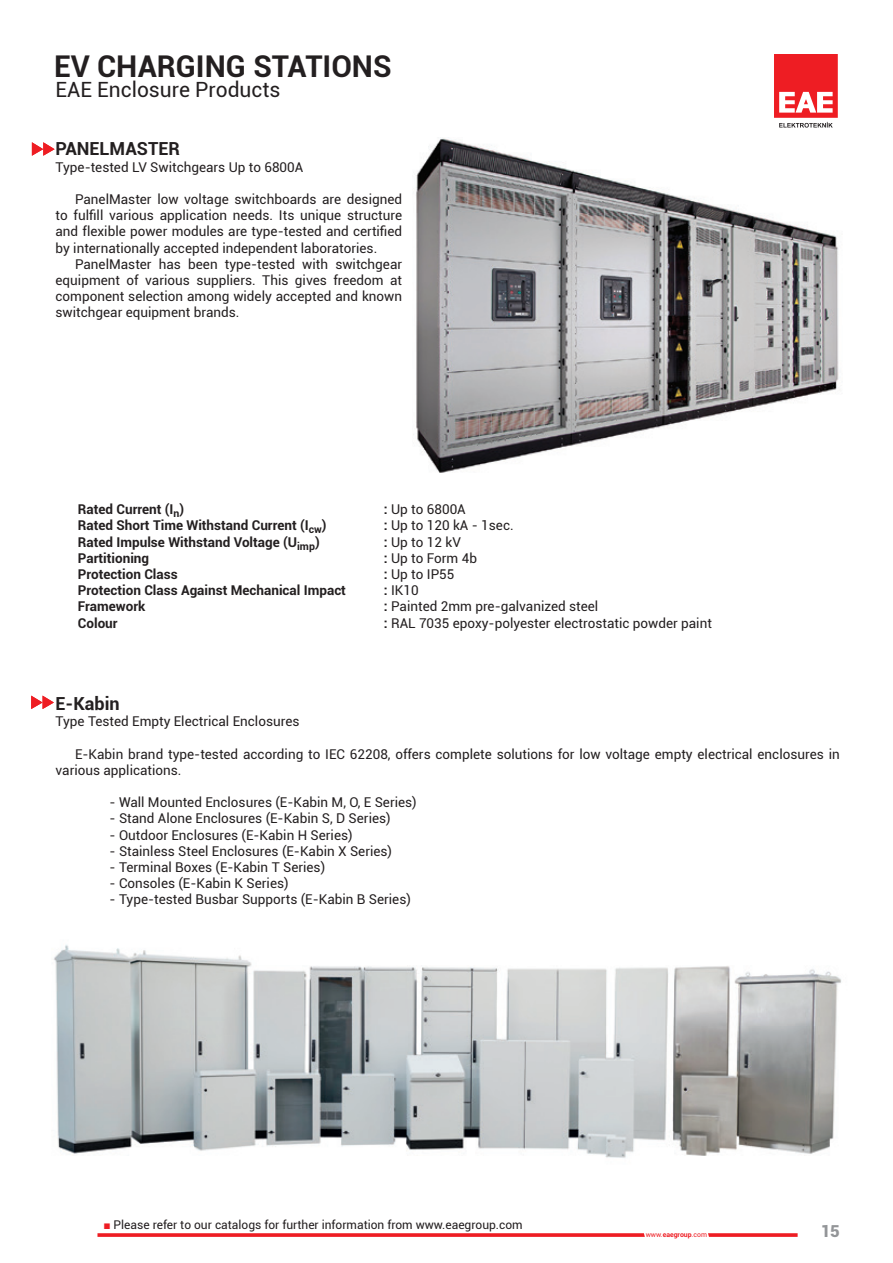
<style>
.page{position:relative;width:893px;height:1263px;background:#fff}
.page>*{position:absolute;margin:0;border:0;box-sizing:border-box;transform-origin:0 0}
.t1{font:700 30px "Roboto";color:#231f20}
.t2{font:21px "Roboto";color:#231f20}
.t3{font:700 18px "Roboto";color:#231f20}
.t4{font:900 16.5px "Roboto";color:#939598}
.t5{font:13.5px/16.2px "Roboto";color:#231f20;text-align:justify}
.t6{font:700 13.5px "Roboto";color:#231f20}
.t7{font:12px "Roboto";color:#231f20}
.t8{font:6.9px "Roboto";color:#ee1d23}
.s1{font-weight:700}
.s2{font-family:"Arial";color:#ee1d23}
</style>
<div class="page">
<svg style="left:97px;top:1233px;width:701px;height:4px;background:#f04348"></svg>
<svg style="left:774px;top:54px;width:64px;height:74px"></svg>
<svg style="left:31px;top:696px;width:23px;height:13px"></svg>
<img style="left:413px;top:138px;width:427px;height:335px">
<svg style="left:32px;top:142px;width:23px;height:14px"></svg>
<img style="left:54px;top:944px;width:788px;height:214px">
<h1 class="t1" style="left:54px;top:45px;width:339px">EV CHARGING STATIONS</h1>
<h2 class="t2" style="left:56px;top:74px;width:227px">EAE Enclosure Products</h2>
<h3 class="t3" style="left:56px;top:136px;width:126px">PANELMASTER</h3>
<p class="t5" style="left:56px;top:158px;width:249px">Type-tested LV Switchgears Up to 6800A</p>
<p class="t5" style="left:56px;top:191px;width:348px;text-indent:19px">PanelMaster low voltage switchboards are designed to fulfill various application needs. Its unique structure and flexible power modules are type-tested and certified by internationally accepted independent laboratories.</p>
<p class="t5" style="left:56px;top:255px;width:348px;text-indent:19px">PanelMaster has been type-tested with switchgear equipment of various suppliers. This gives freedom at component selection among widely accepted and known switchgear equipment brands.</p>
<p class="t6" style="left:78px;top:500px;width:108px">Rated Current (I<sub>n</sub>)</p>
<p class="t5" style="left:384px;top:501px;width:83px"><span class="s1">:</span> Up to 6800A</p>
<p class="t6" style="left:78px;top:516px;width:250px">Rated Short Time Withstand Current (I<sub>cw</sub>)</p>
<p class="t5" style="left:384px;top:517px;width:131px"><span class="s1">:</span> Up to 120 kA - 1sec.</p>
<p class="t6" style="left:78px;top:532px;width:243px">Rated Impulse Withstand Voltage (U<sub>imp</sub>)</p>
<p class="t5" style="left:384px;top:533px;width:78px"><span class="s1">:</span> Up to 12 kV</p>
<p class="t6" style="left:78px;top:548px;width:73px">Partitioning</p>
<p class="t5" style="left:384px;top:549px;width:95px"><span class="s1">:</span> Up to Form 4b</p>
<p class="t6" style="left:78px;top:565px;width:101px">Protection Class</p>
<p class="t5" style="left:384px;top:565px;width:72px"><span class="s1">:</span> Up to IP55</p>
<p class="t6" style="left:78px;top:581px;width:270px">Protection Class Against Mechanical Impact</p>
<p class="t5" style="left:384px;top:582px;width:36px"><span class="s1">:</span> IK10</p>
<p class="t6" style="left:78px;top:597px;width:69px">Framework</p>
<p class="t5" style="left:384px;top:598px;width:216px"><span class="s1">:</span> Painted 2mm pre-galvanized steel</p>
<p class="t6" style="left:78px;top:613px;width:41px">Colour</p>
<p class="t5" style="left:384px;top:614px;width:329px"><span class="s1">:</span> RAL 7035 epoxy-polyester electrostatic powder paint</p>
<h3 class="t3" style="left:56px;top:691px;width:66px">E-Kabin</h3>
<p class="t5" style="left:56px;top:713px;width:245px">Type Tested Empty Electrical Enclosures</p>
<p class="t5" style="left:56px;top:745px;width:786px;text-indent:19px">E-Kabin brand type-tested according to IEC 62208, offers complete solutions for low voltage empty electrical enclosures in various applications.</p>
<p class="t5" style="left:110px;top:794px;width:309px">- Wall Mounted Enclosures (E-Kabin M, O, E Series)</p>
<p class="t5" style="left:110px;top:810px;width:283px">- Stand Alone Enclosures (E-Kabin S, D Series)</p>
<p class="t5" style="left:110px;top:826px;width:245px">- Outdoor Enclosures (E-Kabin H Series)</p>
<p class="t5" style="left:110px;top:842px;width:284px">- Stainless Steel Enclosures (E-Kabin X Series)</p>
<p class="t5" style="left:110px;top:858px;width:217px">- Terminal Boxes (E-Kabin T Series)</p>
<p class="t5" style="left:110px;top:875px;width:181px">- Consoles (E-Kabin K Series)</p>
<p class="t5" style="left:110px;top:891px;width:303px">- Type-tested Busbar Supports (E-Kabin B Series)</p>
<p class="t7" style="left:103px;top:1217px;width:421px"><span class="s2">■</span> Please refer to our catalogs for further information from www.eaegroup.com</p>
<p class="t8" style="left:646px;top:1229px;width:63px">www.<span class="s1">eaegroup</span>.com</p>
<p class="t4" style="left:821px;top:1219px;width:21px">15</p>
</div>
